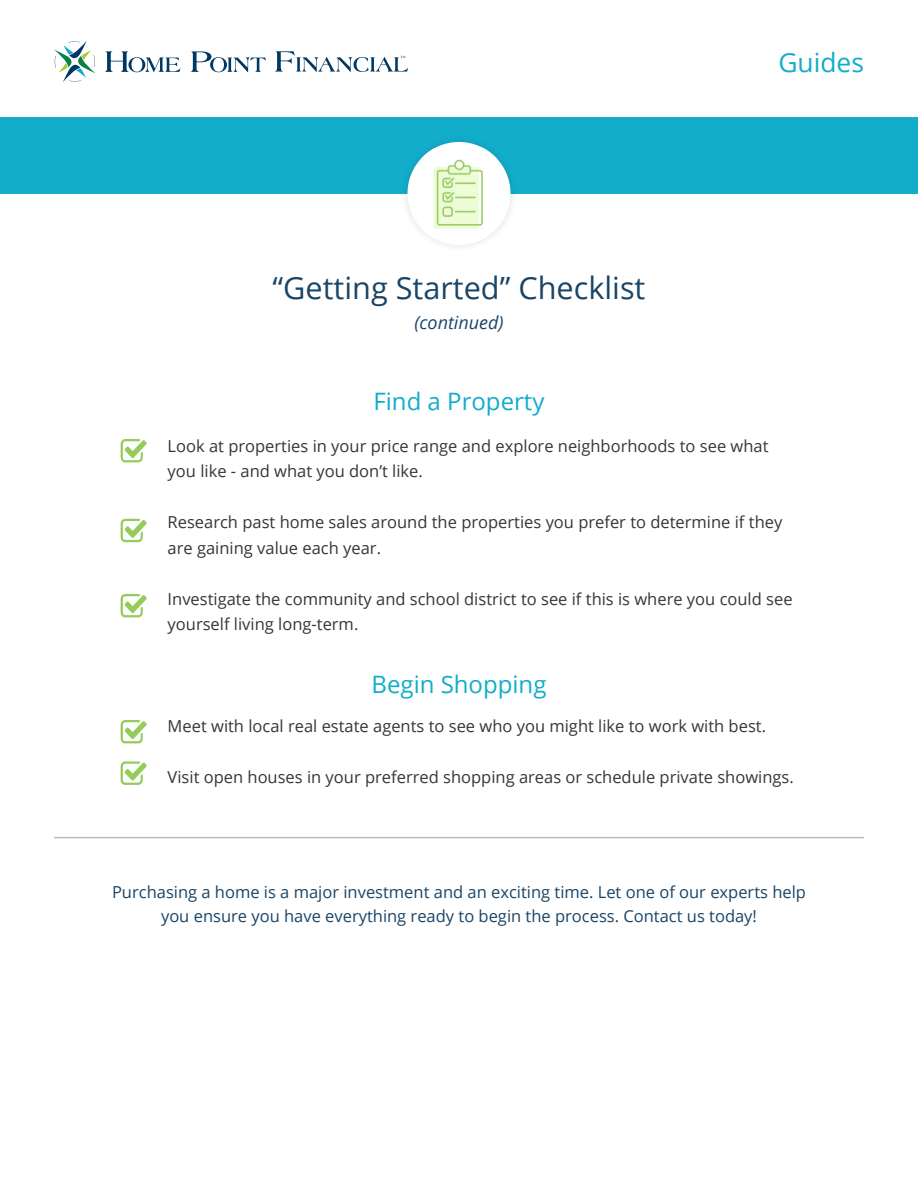
<style>
.page{position:relative;width:918px;height:1188px;background:#fff}
.page>*{position:absolute;margin:0;border:0;box-sizing:border-box;transform-origin:0 0}
.t1{font:30.6px "Open Sans";color:#1a4566}
.t2{font:26.4px "Open Sans";color:#11adcb}
.t3{font:24px "Open Sans";color:#11adcb}
.t4{font:italic 18px "Open Sans";color:#1a4566}
.t5{font:16.5px/25.5px "Open Sans";color:#353635}
.t6{font:16.5px/24px "Open Sans";color:#1a4566;text-align:center}
</style>
<div class="page">
<div style="left:0;top:117px;width:918px;height:77px;background:#11adcb"></div>
<svg style="left:54px;top:41px;width:42px;height:41px"></svg>
<svg style="left:105px;top:51px;width:75px;height:21px"></svg>
<svg style="left:191px;top:51px;width:75px;height:21px"></svg>
<svg style="left:275px;top:51px;width:133px;height:21px"></svg>
<div style="left:399px;top:134px;width:120px;height:119px;background:#231f20;opacity:.14"></div>
<div style="left:407px;top:142px;width:104px;height:103px;background:#fff;border-radius:50%"></div>
<img style="left:421px;top:148px;width:76px;height:91px">
<svg style="left:121px;top:439px;width:26px;height:24px"></svg>
<svg style="left:121px;top:720px;width:26px;height:24px"></svg>
<svg style="left:121px;top:761px;width:26px;height:24px"></svg>
<svg style="left:121px;top:519px;width:26px;height:23px"></svg>
<svg style="left:121px;top:594px;width:26px;height:24px"></svg>
<hr style="left:54px;top:837px;width:810px;height:1px;background:#bcbdc0">
<p class="t1" style="left:273px;top:267px;width:374px">“Getting Started” Checklist</p>
<p class="t4" style="left:414px;top:310px;width:91px">(continued)</p>
<p class="t3" style="left:374px;top:385px;width:172px">Find a Property</p>
<p class="t2" style="left:778px;top:44px;width:87px">Guides</p>
<p class="t5" style="left:168px;top:432px;width:602px">Look at properties in your price range and explore neighborhoods to see what you like - and what you don’t like.</p>
<p class="t5" style="left:168px;top:509px;width:616px">Research past home sales around the properties you prefer to determine if they are gaining value each year.</p>
<p class="t5" style="left:168px;top:585px;width:626px">Investigate the community and school district to see if this is where you could see yourself living long-term.</p>
<p class="t3" style="left:372px;top:668px;width:177px">Begin Shopping</p>
<p class="t5" style="left:168px;top:713px;width:600px">Meet with local real estate agents to see who you might like to work with best.</p>
<p class="t5" style="left:168px;top:764px;width:628px">Visit open houses in your preferred shopping areas or schedule private showings.</p>
<p class="t6" style="left:112px;top:880px;width:695px">Purchasing a home is a major investment and an exciting time. Let one of our experts help you ensure you have everything ready to begin the process. Contact us today!</p>
</div>
